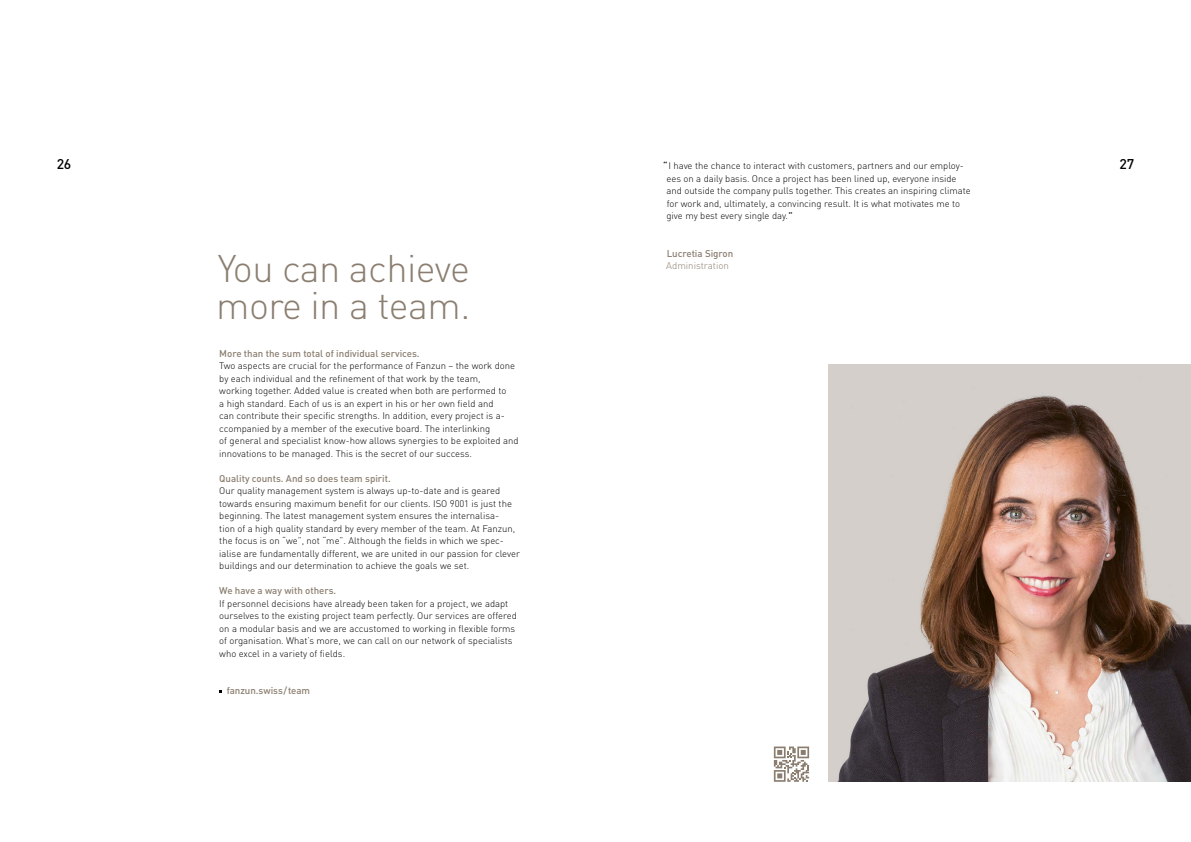
<style>
.page{position:relative;width:1191px;height:842px;background:#fff}
.page>*{position:absolute;margin:0;border:0;box-sizing:border-box;transform-origin:0 0}
.t1{font:300 38px/37.5px "DIN";letter-spacing:-.015em;color:#8b7e70}
.t2{font:500 14px "DIN";color:#000}
.t3{font:500 9.8px "DIN";color:#8b7e70}
.t4{font:300 9.8px "DIN";color:#8b7e70}
.t5{font:300 9.5px/12.5px "DIN";color:#000}
.s1{font-weight:500}
</style>
<div class="page">
<svg style="left:774px;top:746px;width:35px;height:36px"></svg>
<img style="left:829px;top:364px;width:362px;height:418px">
<h2 class="t2" style="left:57px;top:155px;width:16px">26</h2>
<h2 class="t2" style="left:1119px;top:155px;width:16px">27</h2>
<p class="t5" style="left:666px;top:159px;width:306px;text-indent:-3px"><span class="s1">“</span>I have the chance to interact with customers, partners and our employ&shy;ees on a daily basis. Once a project has been lined up, everyone inside and outside the company pulls together. This creates an inspiring climate for work and, ultimately, a convincing result. It is what motivates me to give my best every single day.<span class="s1">”</span></p>
<p class="t3" style="left:666px;top:247px;width:68px">Lucretia Sigron</p>
<p class="t4" style="left:666px;top:260px;width:64px">Administration</p>
<h1 class="t1" style="left:216px;top:249px;width:256px">You can achieve more in a team.</h1>
<p class="t3" style="left:219px;top:347px;width:202px">More than the sum total of individual services.</p>
<p class="t5" style="left:219px;top:359px;width:301px">Two aspects are crucial for the performance of Fanzun – the work done by each individual and the refinement of that work by the team,<br>working together. Added value is created when both are performed to<br>a high standard. Each of us is an expert in his or her own field and<br>can contribute their specific strengths. In addition, every project is a&shy;ccompanied by a member of the executive board. The interlinking<br>of general and specialist know- how allows synergies to be exploited and innovations to be managed. This is the secret of our success.</p>
<p class="t3" style="left:219px;top:472px;width:173px">Quality counts. And so does team spirit.</p>
<p class="t5" style="left:219px;top:484px;width:302px">Our quality management system is always up-to-date and is geared towards ensuring maximum benefit for our clients. ISO 9001 is just the beginning. The latest management system ensures the internalisa-<br>tion of a high quality standard by every member of the team. At Fanzun, the focus is on “we”, not “me”. Although the fields in which we spec&shy;ialise are fundamentally different, we are united in our passion for clever buildings and our determination to achieve the goals we set.</p>
<p class="t3" style="left:219px;top:584px;width:118px">We have a way with others.</p>
<p class="t5" style="left:219px;top:597px;width:299px">If personnel decisions have already been taken for a project, we adapt ourselves to the existing project team perfectly. Our services are offered on a modular basis and we are accustomed to working in flexible forms of organisation. What’s more, we can call on our network of specialists who excel in a variety of fields.</p>
<p class="t3" style="left:227px;top:684px;width:85px">fanzun.swiss/team</p>
</div>
